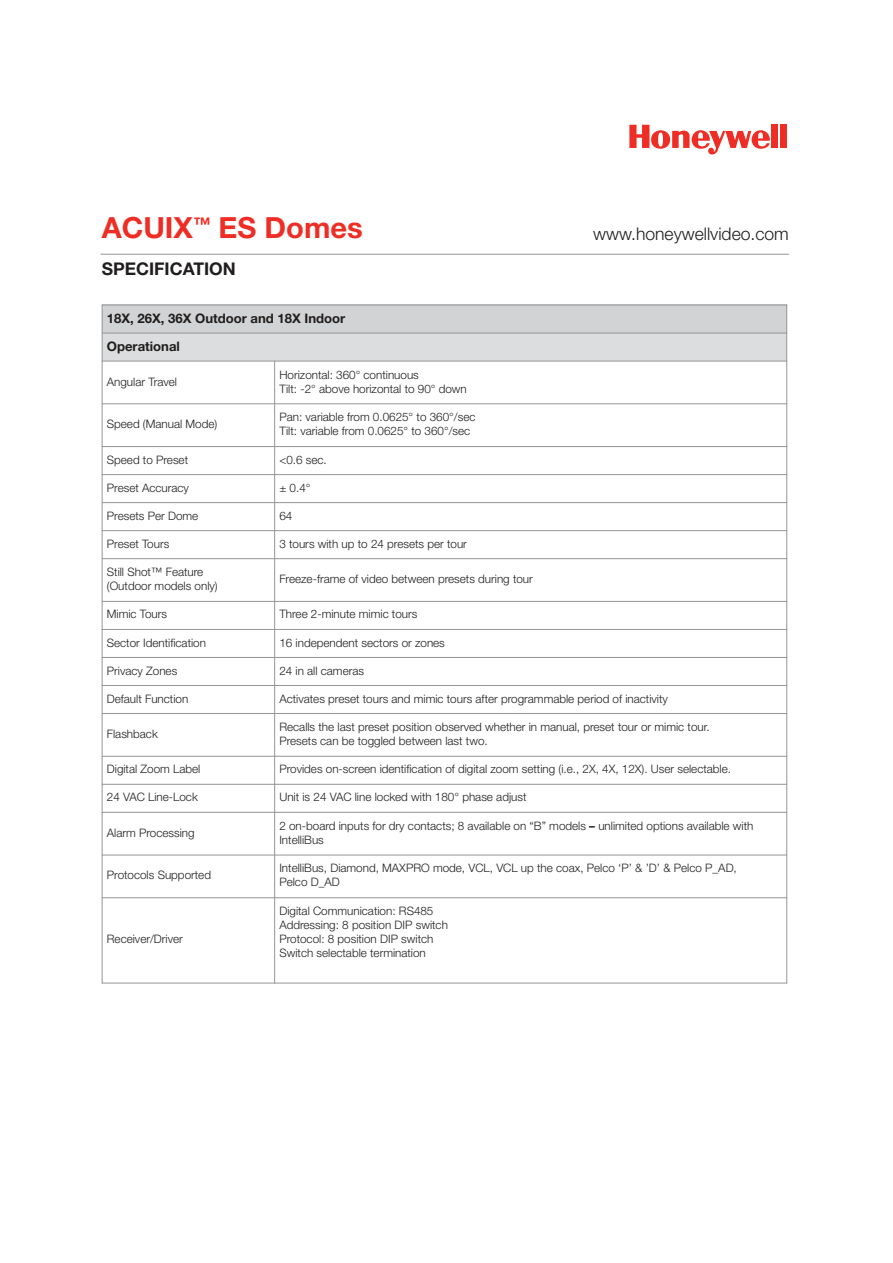
<style>
.page{position:relative;width:893px;height:1263px;background:#fff}
.page>*{position:absolute;margin:0;border:0;box-sizing:border-box;transform-origin:0 0}
.t1{font:700 29.1px "Helvetica Neue";color:#ee2d25}
.t2{font:300 17.55px "Helvetica Neue";color:#201d1d}
.t3{font:700 17.55px "Helvetica Neue";color:#201d1d}
.t4{font:700 13.2px/28px "Helvetica Neue";color:#201d1d}
.t5{font:300 11.7px/14px "Helvetica Neue";color:#201d1d}
.s1{font-weight:700}
</style>
<div class="page">
<hr style="left:101px;top:254px;width:688px;height:1px;background:#939598">
<div style="left:102px;top:305px;width:685px;height:28px;background:#d2d3d4"></div>
<div style="left:102px;top:333px;width:685px;height:28px;background:#dcddde"></div>
<hr style="left:102px;top:305px;width:1px;height:678px;background:#939598">
<hr style="left:274px;top:361px;width:1px;height:622px;background:#939598">
<hr style="left:786px;top:305px;width:1px;height:678px;background:#939598">
<hr style="left:102px;top:305px;width:685px;height:1px;background:#939598">
<hr style="left:102px;top:333px;width:685px;height:1px;background:#939598">
<hr style="left:102px;top:361px;width:685px;height:1px;background:#939598">
<hr style="left:102px;top:403px;width:685px;height:1px;background:#939598">
<hr style="left:102px;top:446px;width:685px;height:1px;background:#939598">
<hr style="left:102px;top:474px;width:685px;height:1px;background:#939598">
<hr style="left:102px;top:502px;width:685px;height:1px;background:#939598">
<hr style="left:102px;top:530px;width:685px;height:1px;background:#939598">
<hr style="left:102px;top:558px;width:685px;height:1px;background:#939598">
<hr style="left:102px;top:601px;width:685px;height:1px;background:#939598">
<hr style="left:102px;top:629px;width:685px;height:1px;background:#939598">
<hr style="left:102px;top:657px;width:685px;height:1px;background:#939598">
<hr style="left:102px;top:685px;width:685px;height:1px;background:#939598">
<hr style="left:102px;top:713px;width:685px;height:1px;background:#939598">
<hr style="left:102px;top:756px;width:685px;height:1px;background:#939598">
<hr style="left:102px;top:784px;width:685px;height:1px;background:#939598">
<hr style="left:102px;top:812px;width:685px;height:1px;background:#939598">
<hr style="left:102px;top:855px;width:685px;height:1px;background:#939598">
<hr style="left:102px;top:897px;width:685px;height:1px;background:#939598">
<hr style="left:102px;top:983px;width:685px;height:1px;background:#939598">
<div style="left:771px;top:125px;width:7px;height:23px;background:#ee2d25"></div>
<div style="left:780px;top:125px;width:7px;height:23px;background:#ee2d25"></div>
<svg style="left:629px;top:125px;width:141px;height:29px"></svg>
<h1 class="t1" style="left:102px;top:217px;width:263px">ACUIX<sup>™</sup> ES Domes</h1>
<h2 class="t3" style="left:102px;top:263px;width:136px">SPECIFICATION</h2>
<h2 class="t2" style="left:593px;top:228px;width:197px">www.honeywellvideo.com</h2>
<p class="t4" style="left:107px;top:305px;width:240px">18X, 26X, 36X Outdoor and 18X Indoor<br>Operational</p>
<p class="t5" style="left:107px;top:375px;width:72px">Angular Travel</p>
<p class="t5" style="left:279px;top:368px;width:189px">Horizontal: 360° continuous<br>Tilt: -2° above horizontal to 90° down</p>
<p class="t5" style="left:107px;top:418px;width:112px">Speed (Manual Mode)</p>
<p class="t5" style="left:279px;top:411px;width:198px">Pan: variable from 0.0625° to 360°/sec<br>Tilt: variable from 0.0625° to 360°/sec</p>
<p class="t5" style="left:107px;top:454px;width:83px">Speed to Preset</p>
<p class="t5" style="left:279px;top:454px;width:49px">&lt;0.6 sec.</p>
<p class="t5" style="left:107px;top:482px;width:84px">Preset Accuracy</p>
<p class="t5" style="left:279px;top:482px;width:33px">± 0.4°</p>
<p class="t5" style="left:107px;top:510px;width:93px">Presets Per Dome</p>
<p class="t5" style="left:279px;top:510px;width:14px">64</p>
<p class="t5" style="left:107px;top:538px;width:64px">Preset Tours</p>
<p class="t5" style="left:279px;top:538px;width:189px">3 tours with up to 24 presets per tour</p>
<p class="t5" style="left:107px;top:566px;width:112px">Still Shot™ Feature (Outdoor models only)</p>
<p class="t5" style="left:279px;top:573px;width:255px">Freeze-frame of video between presets during tour</p>
<p class="t5" style="left:107px;top:608px;width:62px">Mimic Tours</p>
<p class="t5" style="left:279px;top:608px;width:140px">Three 2-minute mimic tours</p>
<p class="t5" style="left:107px;top:636px;width:101px">Sector Identification</p>
<p class="t5" style="left:279px;top:636px;width:167px">16 independent sectors or zones</p>
<p class="t5" style="left:107px;top:665px;width:72px">Privacy Zones</p>
<p class="t5" style="left:279px;top:665px;width:86px">24 in all cameras</p>
<p class="t5" style="left:107px;top:693px;width:83px">Default Function</p>
<p class="t5" style="left:279px;top:693px;width:390px">Activates preset tours and mimic tours after programmable period of inactivity</p>
<p class="t5" style="left:107px;top:728px;width:52px">Flashback</p>
<p class="t5" style="left:279px;top:721px;width:432px">Recalls the last preset position observed whether in manual, preset tour or mimic tour.<br>Presets can be toggled between last two.</p>
<p class="t5" style="left:107px;top:763px;width:95px">Digital Zoom Label</p>
<p class="t5" style="left:279px;top:763px;width:453px">Provides on-screen identification of digital zoom setting (i.e., 2X, 4X, 12X). User selectable.</p>
<p class="t5" style="left:107px;top:791px;width:92px">24 VAC Line-Lock</p>
<p class="t5" style="left:279px;top:791px;width:249px">Unit is 24 VAC line locked with 180° phase adjust</p>
<p class="t5" style="left:107px;top:827px;width:89px">Alarm Processing</p>
<p class="t5" style="left:279px;top:820px;width:475px">2 on-board inputs for dry contacts; 8 available on “B” models <span class="s1">–</span> unlimited options available with<br>IntelliBus</p>
<p class="t5" style="left:107px;top:869px;width:106px">Protocols Supported</p>
<p class="t5" style="left:279px;top:862px;width:459px">IntelliBus, Diamond, MAXPRO mode, VCL, VCL up the coax, Pelco ‘P’ &amp; ’D’ &amp; Pelco P_AD,<br>Pelco D_AD</p>
<p class="t5" style="left:107px;top:933px;width:78px">Receiver/Driver</p>
<p class="t5" style="left:279px;top:905px;width:170px">Digital Communication: RS485<br>Addressing: 8 position DIP switch<br>Protocol: 8 position DIP switch<br>Switch selectable termination</p>
</div>
